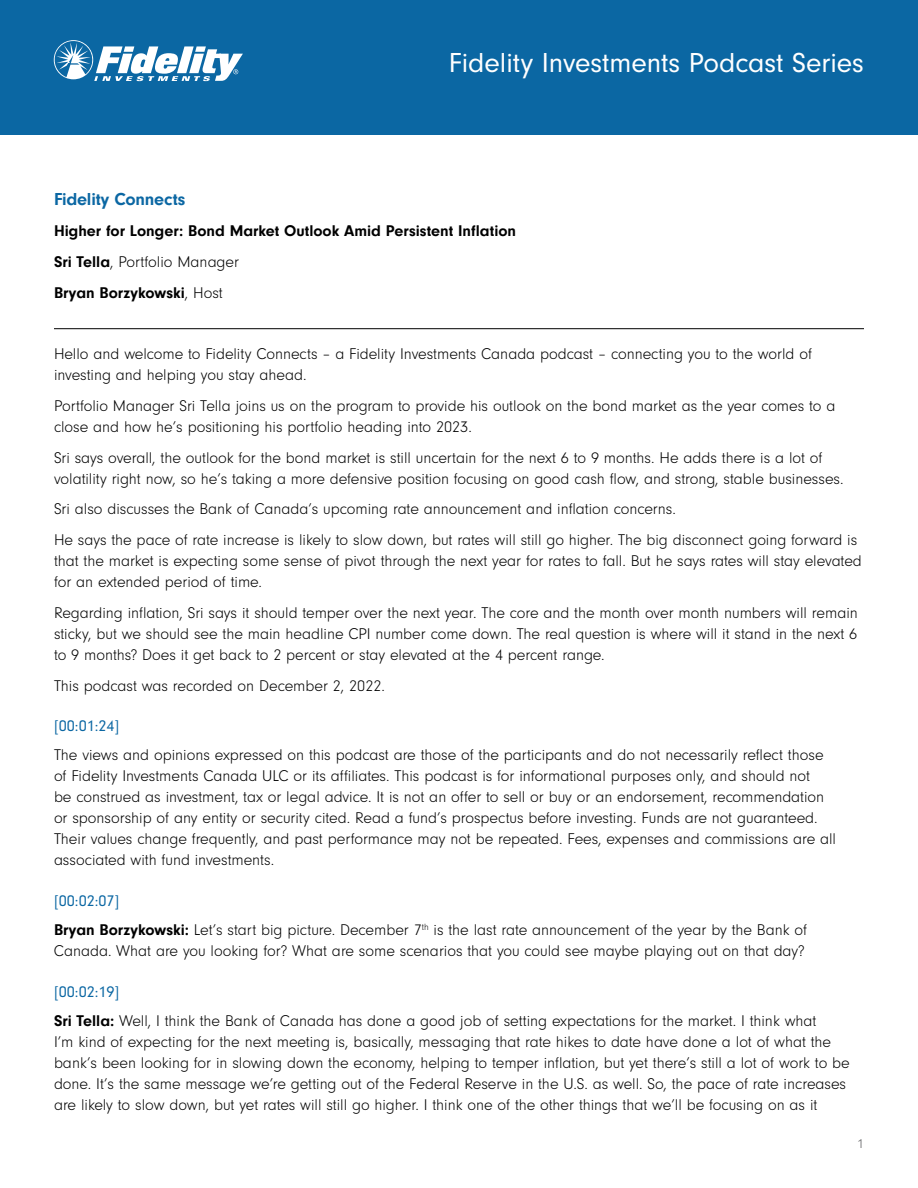
<style>
.page{position:relative;width:918px;height:1188px;background:#fff}
.page>*{position:absolute;margin:0;border:0;box-sizing:border-box;transform-origin:0 0}
.t1{font:28.5px "Neuzeit Gro";color:#fff}
.t2{font:700 18px "Neuzeit Gro";letter-spacing:-.01em;color:#0b67a3}
.t3{font:300 16.2px/21px "Neuzeit Gro";color:#000}
.t4{font:700 16.2px/30.8px "Neuzeit Gro";color:#000}
.t5{font:16.2px "Neuzeit Gro";color:#0b67a3}
.t6{font:300 13.5px "Neuzeit Gro";color:#58595b}
.s1{font-weight:300}
.s2{font-weight:400;color:#0b67a3}
.s3{font-weight:700}
</style>
<div class="page">
<div style="left:0;top:0;width:918px;height:135px;background:#0b67a3"></div>
<svg style="left:54px;top:40px;width:189px;height:41px"></svg>
<hr style="left:54px;top:328px;width:810px;height:1px;background:#000">
<h1 class="t1" style="left:449px;top:47px;width:417px">Fidelity Investments Podcast Series</h1>
<p class="t2" style="left:54px;top:189px;width:133px">Fidelity Connects</p>
<p class="t4" style="left:54px;top:216px;width:464px">Higher for Longer: Bond Market Outlook Amid Persistent Inflation<br>Sri Tella<span class="s1">, Portfolio Manager<br></span>Bryan Borzykowski<span class="s1">, Host</span></p>
<p class="t3" style="left:54px;top:344px;width:760px">Hello and welcome to Fidelity Connects – a Fidelity Investments Canada podcast – connecting you to the world of investing and helping you stay ahead.</p>
<p class="t3" style="left:54px;top:395px;width:783px">Portfolio Manager Sri Tella joins us on the program to provide his outlook on the bond market as the year comes to a close and how he’s positioning his portfolio heading into 2023.</p>
<p class="t3" style="left:54px;top:447px;width:791px">Sri says overall, the outlook for the bond market is still uncertain for the next 6 to 9 months. He adds there is a lot of volatility right now, so he’s taking a more defensive position focusing on good cash flow, and strong, stable businesses.</p>
<p class="t3" style="left:54px;top:494px;width:805px;line-height:30.8px">Sri also discusses the Bank of Canada’s upcoming rate announcement and inflation concerns.<br>He says the pace of rate increase is likely to slow down, but rates will still go higher. The big disconnect going forward is</p>
<p class="t3" style="left:54px;top:551px;width:809px">that the market is expecting some sense of pivot through the next year for rates to fall. But he says rates will stay elevated for an extended period of time.</p>
<p class="t3" style="left:54px;top:602px;width:805px;text-align:justify">Regarding inflation, Sri says it should temper over the next year. The core and the month over month numbers will remain sticky, but we should see the main headline CPI number come down. The real question is where will it stand in the next 6 to 9 months? Does it get back to 2 percent or stay elevated at the 4 percent range.</p>
<p class="t3" style="left:54px;top:675px;width:332px">This podcast was recorded on December 2, 2022.</p>
<p class="t5" style="left:54px;top:717px;width:67px">[00:01:24]</p>
<p class="t3" style="left:54px;top:745px;width:784px">The views and opinions expressed on this podcast are those of the participants and do not necessarily reflect those of Fidelity Investments Canada ULC or its affiliates. This podcast is for informational purposes only, and should not<br>be construed as investment, tax or legal advice. It is not an offer to sell or buy or an endorsement, recommendation or sponsorship of any entity or security cited. Read a fund’s prospectus before investing. Funds are not guaranteed.<br>Their values change frequently, and past performance may not be repeated. Fees, expenses and commissions are all associated with fund investments.</p>
<p class="t3" style="left:54px;top:886px;width:755px;line-height:29.2px"><span class="s2">[00:02:07]<br></span><span class="s3">Bryan Borzykowski:</span> Let’s start big picture. December 7<sup>th</sup> is the last rate announcement of the year by the Bank of</p>
<p class="t3" style="left:54px;top:941px;width:753px">Canada. What are you looking for? What are some scenarios that you could see maybe playing out on that day?</p>
<p class="t3" style="left:54px;top:977px;width:764px;line-height:29.2px"><span class="s2">[00:02:19]<br></span><span class="s3">Sri Tella:</span> Well, I think the Bank of Canada has done a good job of setting expectations for the market. I think what</p>
<p class="t3" style="left:54px;top:1031px;width:797px">I’m kind of expecting for the next meeting is, basically, messaging that rate hikes to date have done a lot of what the bank’s been looking for in slowing down the economy, helping to temper inflation, but yet there’s still a lot of work to be done. It’s the same message we’re getting out of the Federal Reserve in the U.S. as well. So, the pace of rate increases are likely to slow down, but yet rates will still go higher. I think one of the other things that we’ll be focusing on as it</p>
<p class="t6" style="left:857px;top:1137px;width:8px">1</p>
</div>
